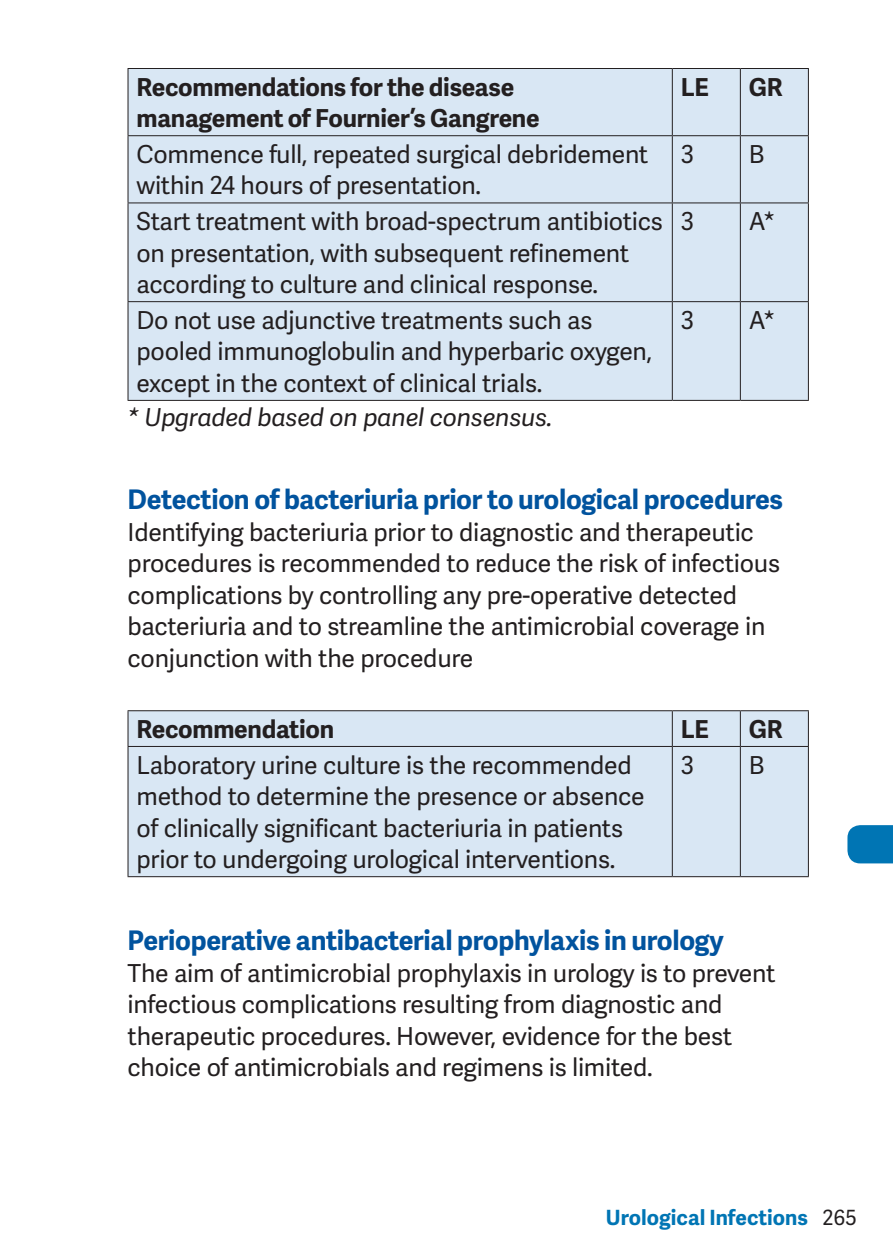
<style>
.page{position:relative;width:893px;height:1259px;background:#fff}
.page>*{position:absolute;margin:0;border:0;box-sizing:border-box;transform-origin:0 0}
.t1{font:700 27px "Adelle Sans";letter-spacing:-.01em;color:#01539e}
.t2{font:24.6px/31.5px "Adelle Sans";letter-spacing:-.01em;color:#231f20}
.t3{font:700 24.6px/31.5px "Adelle Sans";letter-spacing:-.01em;color:#231f20}
.t4{font:italic 24.6px "Adelle Sans";letter-spacing:-.01em;color:#231f20}
.t5{font:700 21px "Adelle Sans";color:#0075b4}
.s1{font-weight:400;color:#231f20}
</style>
<div class="page">
<svg style="left:847px;top:825px;width:46px;height:38px;background:#0c7bb7"></svg>
<div style="left:129px;top:69px;width:679px;height:331px;background:#d9e7f4"></div>
<hr style="left:672px;top:69px;width:1px;height:66px;background:#231f20">
<hr style="left:740px;top:69px;width:1px;height:66px;background:#231f20">
<hr style="left:128px;top:135px;width:544px;height:1px;background:#231f20">
<hr style="left:672px;top:135px;width:68px;height:1px;background:#231f20">
<hr style="left:672px;top:136px;width:1px;height:66px;background:#231f20">
<hr style="left:740px;top:135px;width:69px;height:1px;background:#231f20">
<hr style="left:740px;top:136px;width:1px;height:66px;background:#231f20">
<hr style="left:128px;top:202px;width:544px;height:1px;background:#231f20">
<hr style="left:672px;top:202px;width:68px;height:1px;background:#231f20">
<hr style="left:672px;top:203px;width:1px;height:98px;background:#231f20">
<hr style="left:740px;top:202px;width:69px;height:1px;background:#231f20">
<hr style="left:740px;top:203px;width:1px;height:98px;background:#231f20">
<hr style="left:128px;top:301px;width:544px;height:1px;background:#231f20">
<hr style="left:672px;top:301px;width:68px;height:1px;background:#231f20">
<hr style="left:672px;top:302px;width:1px;height:98px;background:#231f20">
<hr style="left:740px;top:301px;width:69px;height:1px;background:#231f20">
<hr style="left:740px;top:302px;width:1px;height:98px;background:#231f20">
<hr style="left:128px;top:400px;width:544px;height:1px;background:#231f20">
<hr style="left:672px;top:400px;width:68px;height:1px;background:#231f20">
<hr style="left:740px;top:400px;width:69px;height:1px;background:#231f20">
<hr style="left:128px;top:68px;width:544px;height:1px;background:#231f20">
<hr style="left:127px;top:69px;width:2px;height:66px;background:#231f20">
<hr style="left:672px;top:68px;width:68px;height:1px;background:#231f20">
<hr style="left:740px;top:68px;width:69px;height:1px;background:#231f20">
<hr style="left:808px;top:69px;width:1px;height:66px;background:#231f20">
<hr style="left:127px;top:136px;width:2px;height:66px;background:#231f20">
<hr style="left:808px;top:136px;width:1px;height:66px;background:#231f20">
<hr style="left:127px;top:203px;width:2px;height:98px;background:#231f20">
<hr style="left:808px;top:203px;width:1px;height:98px;background:#231f20">
<hr style="left:127px;top:302px;width:2px;height:98px;background:#231f20">
<hr style="left:808px;top:302px;width:1px;height:98px;background:#231f20">
<div style="left:129px;top:711px;width:679px;height:165px;background:#d9e7f4"></div>
<hr style="left:672px;top:711px;width:1px;height:35px;background:#231f20">
<hr style="left:740px;top:711px;width:1px;height:35px;background:#231f20">
<hr style="left:128px;top:746px;width:544px;height:1px;background:#231f20">
<hr style="left:672px;top:746px;width:68px;height:1px;background:#231f20">
<hr style="left:672px;top:747px;width:1px;height:129px;background:#231f20">
<hr style="left:740px;top:746px;width:69px;height:1px;background:#231f20">
<hr style="left:740px;top:747px;width:1px;height:129px;background:#231f20">
<hr style="left:128px;top:876px;width:544px;height:1px;background:#231f20">
<hr style="left:672px;top:876px;width:68px;height:1px;background:#231f20">
<hr style="left:740px;top:876px;width:69px;height:1px;background:#231f20">
<hr style="left:128px;top:710px;width:544px;height:1px;background:#231f20">
<hr style="left:127px;top:711px;width:2px;height:35px;background:#231f20">
<hr style="left:672px;top:710px;width:68px;height:1px;background:#231f20">
<hr style="left:740px;top:710px;width:69px;height:1px;background:#231f20">
<hr style="left:808px;top:711px;width:1px;height:35px;background:#231f20">
<hr style="left:127px;top:747px;width:2px;height:129px;background:#231f20">
<hr style="left:808px;top:747px;width:1px;height:129px;background:#231f20">
<p class="t3" style="left:137px;top:70px;width:405px">Recommendations for the disease management of Fournier’s Gangrene</p>
<p class="t3" style="left:681px;top:70px;width:30px">LE</p>
<p class="t3" style="left:749px;top:70px;width:35px">GR</p>
<p class="t2" style="left:137px;top:138px;width:513px">Commence full, repeated surgical debridement within 24 hours of presentation.</p>
<p class="t2" style="left:681px;top:138px;width:15px">3</p>
<p class="t2" style="left:749px;top:138px;width:17px">B</p>
<p class="t2" style="left:137px;top:205px;width:528px">Start treatment with broad-spectrum antibiotics on presentation, with subsequent refinement according to culture and clinical response.</p>
<p class="t2" style="left:681px;top:205px;width:15px">3</p>
<p class="t2" style="left:749px;top:205px;width:28px">A*</p>
<p class="t2" style="left:137px;top:304px;width:517px">Do not use adjunctive treatments such as pooled immunoglobulin and hyperbaric oxygen, except in the context of clinical trials.</p>
<p class="t2" style="left:681px;top:304px;width:15px">3</p>
<p class="t2" style="left:749px;top:304px;width:28px">A*</p>
<p class="t4" style="left:128px;top:400px;width:426px">* Upgraded based on panel consensus.</p>
<p class="t1" style="left:128px;top:480px;width:657px">Detection of bacteriuria prior to urological procedures</p>
<p class="t2" style="left:128px;top:515px;width:654px">Identifying bacteriuria prior to diagnostic and therapeutic procedures is recommended to reduce the risk of infectious complications by controlling any pre-operative detected bacteriuria and to streamline the antimicrobial coverage in conjunction with the procedure</p>
<p class="t3" style="left:137px;top:712px;width:199px">Recommendation</p>
<p class="t3" style="left:681px;top:712px;width:30px">LE</p>
<p class="t3" style="left:749px;top:712px;width:35px">GR</p>
<p class="t2" style="left:137px;top:748px;width:510px">Laboratory urine culture is the recommended method to determine the presence or absence of clinically significant bacteriuria in patients prior to undergoing urological interventions.</p>
<p class="t2" style="left:681px;top:748px;width:15px">3</p>
<p class="t2" style="left:749px;top:748px;width:17px">B</p>
<p class="t1" style="left:128px;top:921px;width:598px">Perioperative antibacterial prophylaxis in urology</p>
<p class="t2" style="left:128px;top:956px;width:649px">The aim of antimicrobial prophylaxis in urology is to prevent infectious complications resulting from diagnostic and therapeutic procedures. However, evidence for the best choice of antimicrobials and regimens is limited.</p>
<p class="t5" style="left:606px;top:1202px;width:253px">Urological Infections <span class="s1">265</span></p>
</div>
